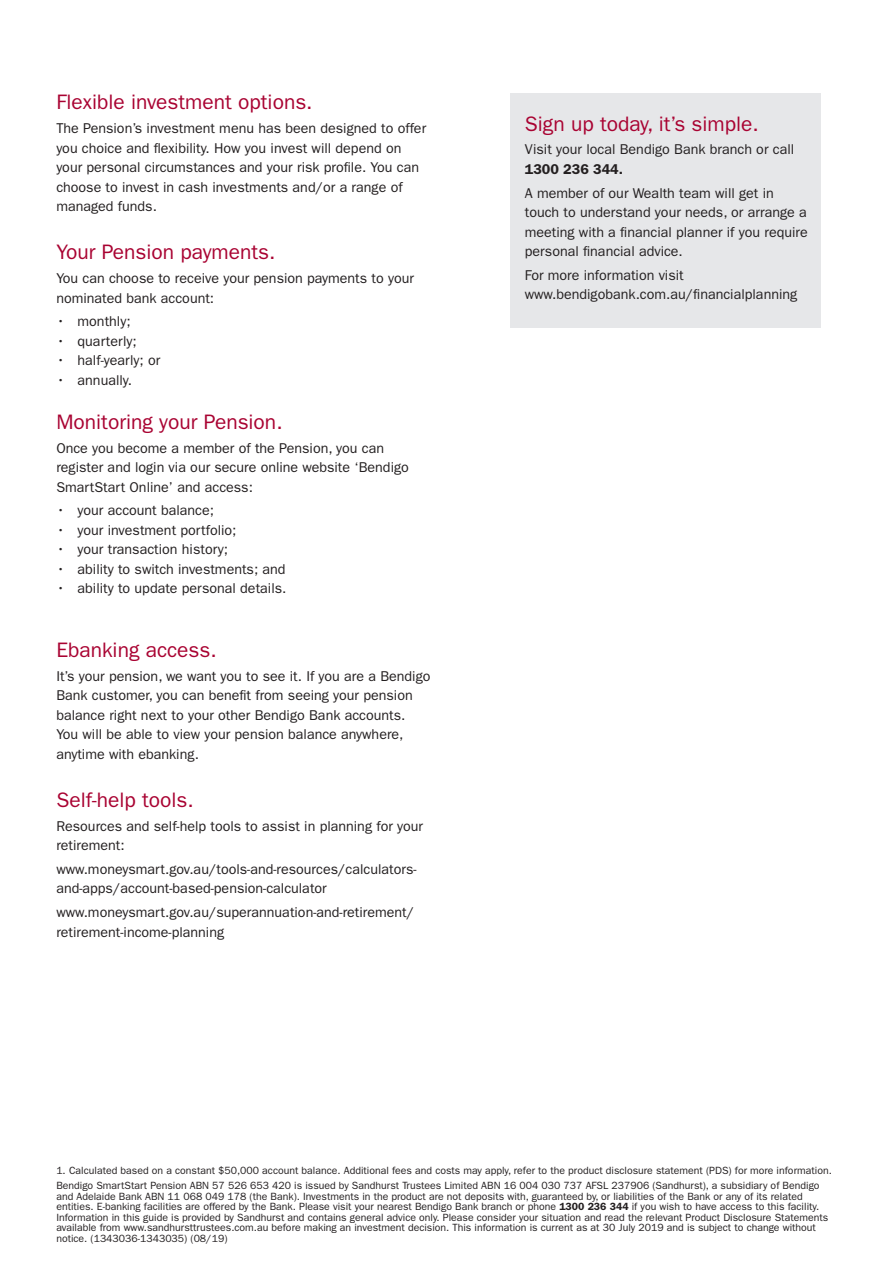
<style>
.page{position:relative;width:893px;height:1263px;background:#fff}
.page>*{position:absolute;margin:0;border:0;box-sizing:border-box;transform-origin:0 0}
._3_Bigger_headline{font:21px "Franklin Gothic";color:#a90332}
._4_Bigger_text_-_bla{font:14.25px/19.5px "Franklin Gothic";color:#231f20}
._8_Bigger_Disclaimer{font:10.5px/10.5px "Franklin Gothic";color:#231f20}
.s1{font-weight:600}
</style>
<div class="page">
<div style="left:510px;top:94px;width:311px;height:234px;background:#e6e7e9"></div>
<p class="_3_Bigger_headline" style="left:56px;top:90px;width:258px">Flexible investment options.</p>
<p class="_4_Bigger_text_-_bla" style="left:56px;top:119px;width:371px">The Pension’s investment menu has been designed to offer you choice and flexibility. How you invest will depend on your personal circumstances and your risk profile. You can choose to invest in cash investments and/or a range of managed funds.</p>
<p class="_3_Bigger_headline" style="left:56px;top:240px;width:221px">Your Pension payments.</p>
<p class="_4_Bigger_text_-_bla" style="left:56px;top:269px;width:359px">You can choose to receive your pension payments to your nominated bank account:</p>
<p class="_4_Bigger_text_-_bla" style="left:56px;top:312px;width:76px">• monthly;</p>
<p class="_4_Bigger_text_-_bla" style="left:56px;top:331px;width:82px">• quarterly;</p>
<p class="_4_Bigger_text_-_bla" style="left:56px;top:351px;width:105px">• half-yearly; or</p>
<p class="_4_Bigger_text_-_bla" style="left:56px;top:370px;width:77px">• annually.</p>
<p class="_3_Bigger_headline" style="left:56px;top:410px;width:228px">Monitoring your Pension.</p>
<p class="_4_Bigger_text_-_bla" style="left:56px;top:438px;width:354px">Once you become a member of the Pension, you can register and login via our secure online website ‘Bendigo<br>SmartStart Online’ and access:</p>
<p class="_4_Bigger_text_-_bla" style="left:56px;top:501px;width:159px">• your account balance;</p>
<p class="_4_Bigger_text_-_bla" style="left:56px;top:520px;width:182px">• your investment portfolio;</p>
<p class="_4_Bigger_text_-_bla" style="left:56px;top:540px;width:173px">• your transaction history;</p>
<p class="_4_Bigger_text_-_bla" style="left:56px;top:559px;width:231px">• ability to switch investments; and</p>
<p class="_4_Bigger_text_-_bla" style="left:56px;top:579px;width:232px">• ability to update personal details.</p>
<p class="_3_Bigger_headline" style="left:56px;top:638px;width:162px">Ebanking access.</p>
<p class="_4_Bigger_text_-_bla" style="left:56px;top:666px;width:376px">It’s your pension, we want you to see it. If you are a Bendigo Bank customer, you can benefit from seeing your pension balance right next to your other Bendigo Bank accounts.<br>You will be able to view your pension balance anywhere, anytime with ebanking.</p>
<p class="_3_Bigger_headline" style="left:56px;top:788px;width:139px">Self-help tools.</p>
<p class="_4_Bigger_text_-_bla" style="left:56px;top:816px;width:368px">Resources and self-help tools to assist in planning for your retirement:</p>
<p class="_4_Bigger_text_-_bla" style="left:56px;top:859px;width:362px">www.moneysmart.gov.au/tools-and-resources/calculators&shy;and-apps/account-based-pension-calculator</p>
<p class="_4_Bigger_text_-_bla" style="left:56px;top:903px;width:359px">www.moneysmart.gov.au/superannuation-and-retirement/ retirement-income-planning</p>
<p class="_3_Bigger_headline" style="left:525px;top:111px;width:235px">Sign up today, it’s simple.</p>
<p class="_4_Bigger_text_-_bla" style="left:525px;top:140px;width:271px">Visit your local Bendigo Bank branch or call<br><span class="s1">1300 236 344.</span></p>
<p class="_4_Bigger_text_-_bla" style="left:525px;top:183px;width:285px">A member of our Wealth team will get in touch to understand your needs, or arrange a meeting with a financial planner if you require personal financial advice.</p>
<p class="_4_Bigger_text_-_bla" style="left:525px;top:265px;width:274px">For more information visit www.bendigobank.com.au/financialplanning</p>
<p class="_8_Bigger_Disclaimer" style="left:56px;top:1166px;width:777px">1. Calculated based on a constant $50,000 account balance. Additional fees and costs may apply, refer to the product disclosure statement (PDS) for more information.</p>
<p class="_8_Bigger_Disclaimer" style="left:56px;top:1180px;width:773px">Bendigo SmartStart Pension ABN 57 526 653 420 is issued by Sandhurst Trustees Limited ABN 16 004 030 737 AFSL 237906 (Sandhurst), a subsidiary of Bendigo and Adelaide Bank ABN 11 068 049 178 (the Bank). Investments in the product are not deposits with, guaranteed by, or liabilities of the Bank or any of its related entities. E-banking facilities are offered by the Bank. Please visit your nearest Bendigo Bank branch or phone <span class="s1">1300 236 344</span> if you wish to have access to this facility.<br>Information in this guide is provided by Sandhurst and contains general advice only. Please consider your situation and read the relevant Product Disclosure Statements available from www.sandhursttrustees.com.au before making an investment decision. This information is current as at 30 July 2019 and is subject to change without notice. (1343036-1343035) (08/19)</p>
</div>
